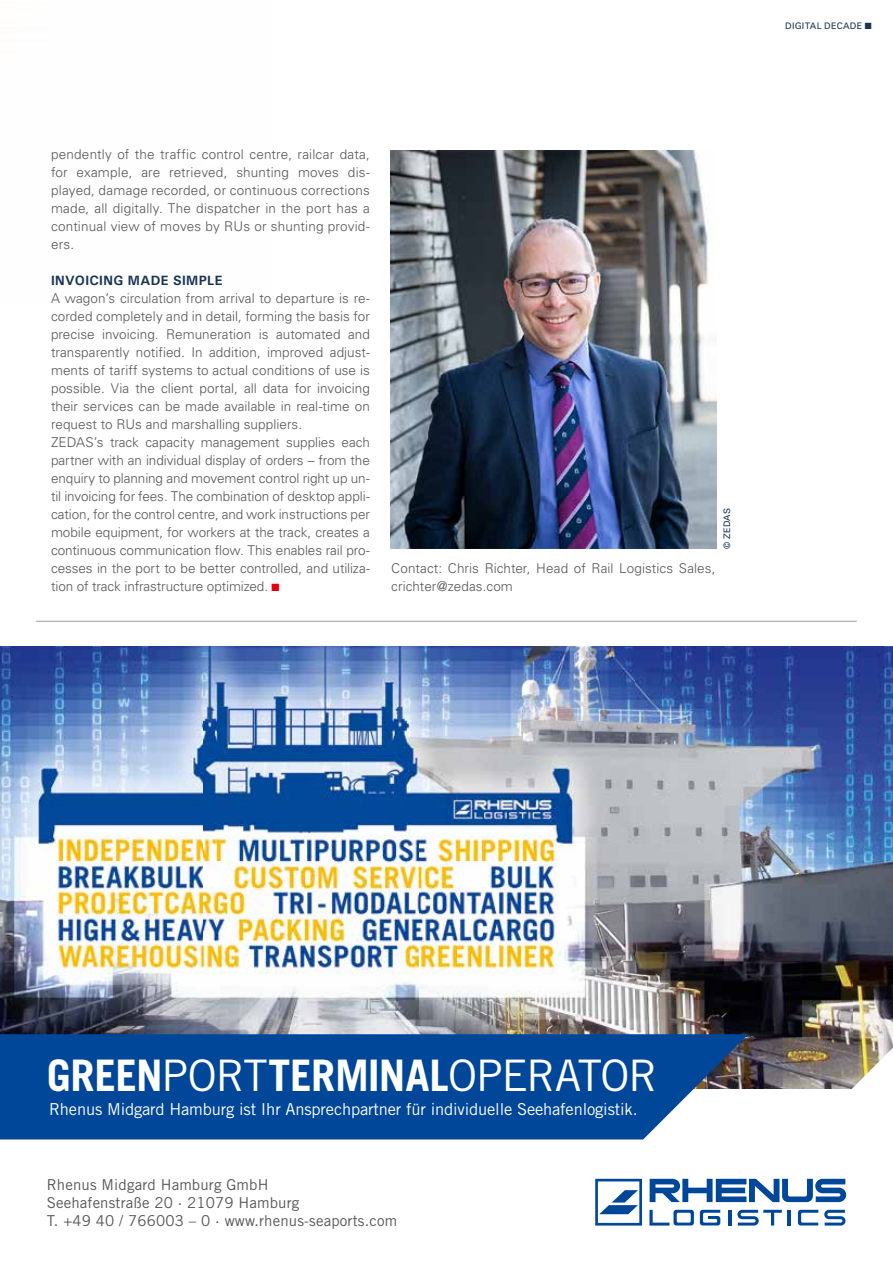
<style>
.page{position:relative;width:893px;height:1263px;background:#fff}
.page>*{position:absolute;margin:0;border:0;box-sizing:border-box;transform-origin:0 0}
.t1{font:700 43.5px "Trade Gothic LT Std";letter-spacing:-.015em;color:#fff}
.t2{font:16.5px "Trade Gothic LT Std";letter-spacing:-.01em;color:#fff}
.t3{font:15px/18px "Trade Gothic LT Std";letter-spacing:.01em;color:#565656}
.t4{font:300 13.5px/18px "Univers";color:#565655}
.t5{font:700 13.5px "Univers";letter-spacing:.025em;color:#1a3553}
.t6{font:9px "Univers";letter-spacing:.035em;color:#1a3553}
.s1{color:#e3000b}
.s2{font-weight:400}
</style>
<div class="page">
<img style="left:0;top:646px;width:893px;height:442px">
<img style="left:780px;top:1048px;width:113px;height:41px">
<svg style="left:595px;top:1179px;width:47px;height:46px"></svg>
<svg style="left:650px;top:1179px;width:196px;height:23px"></svg>
<svg style="left:798px;top:1210px;width:20px;height:15px"></svg>
<svg style="left:824px;top:1210px;width:21px;height:15px"></svg>
<hr style="left:788px;top:1210px;width:3px;height:15px;background:#004799">
<svg style="left:737px;top:1210px;width:45px;height:15px"></svg>
<hr style="left:728px;top:1210px;width:3px;height:15px;background:#004799">
<svg style="left:649px;top:1210px;width:45px;height:15px"></svg>
<svg style="left:700px;top:1210px;width:20px;height:15px"></svg>
<svg style="left:0;top:1034px;width:748px;height:105px;background:#0e509c"></svg>
<hr style="left:36px;top:621px;width:821px;height:1px;background:#9c9c9d">
<img style="left:391px;top:151px;width:326px;height:398px">
<p class="t4" style="left:51px;top:145px;width:320px;text-align:justify">pendently of the traffic control centre, railcar data, for example, are retrieved, shunting moves dis&shy;played, damage recorded, or continuous corrections made, all digitally. The dispatcher in the port has a continual view of moves by RUs or shunting provid&shy;ers.</p>
<p class="t5" style="left:51px;top:272px;width:173px">INVOICING MADE SIMPLE</p>
<p class="t4" style="left:51px;top:289px;width:320px">A wagon’s circulation from arrival to departure is re&shy;corded completely and in detail, forming the basis for precise invoicing. Remuneration is automated and transparently notified. In addition, improved adjust&shy;ments of tariff systems to actual conditions of use is possible. Via the client portal, all data for invoicing their services can be made available in real-time on request to RUs and marshalling suppliers.<br>ZEDAS’s track capacity management supplies each partner with an individual display of orders – from the enquiry to planning and movement control right up un&shy;til invoicing for fees. The combination of desktop appli&shy;cation, for the control centre, and work instructions per mobile equipment, for workers at the track, creates a continuous communication flow. This enables rail pro&shy;cesses in the port to be better controlled, and utiliza&shy;tion of track infrastructure optimized. <span class="s1">■</span></p>
<p class="t4" style="left:391px;top:559px;width:326px">Contact: Chris Richter, Head of Rail Logistics Sales, crichter@zedas.com</p>
<p class="t6" style="left:721px;top:549px;width:42px;rotate:-90deg">© ZEDAS</p>
<p class="t6" style="left:785px;top:20px;width:88px">DIGITAL DECADE ■</p>
<h1 class="t1" style="left:47px;top:1049px;width:612px">GREEN<span class="s2">PORT</span>TERMINAL<span class="s2">OPERATOR</span></h1>
<p class="t2" style="left:49px;top:1099px;width:590px">Rhenus Midgard Hamburg ist Ihr Ansprechpartner für individuelle Seehafenlogistik.</p>
<p class="t3" style="left:47px;top:1175px;width:352px">Rhenus Midgard Hamburg GmbH<br>Seehafenstraße 20 · 21079 Hamburg<br>T. +49 40 / 766003 – 0 · www.rhenus-seaports.com</p>
</div>
